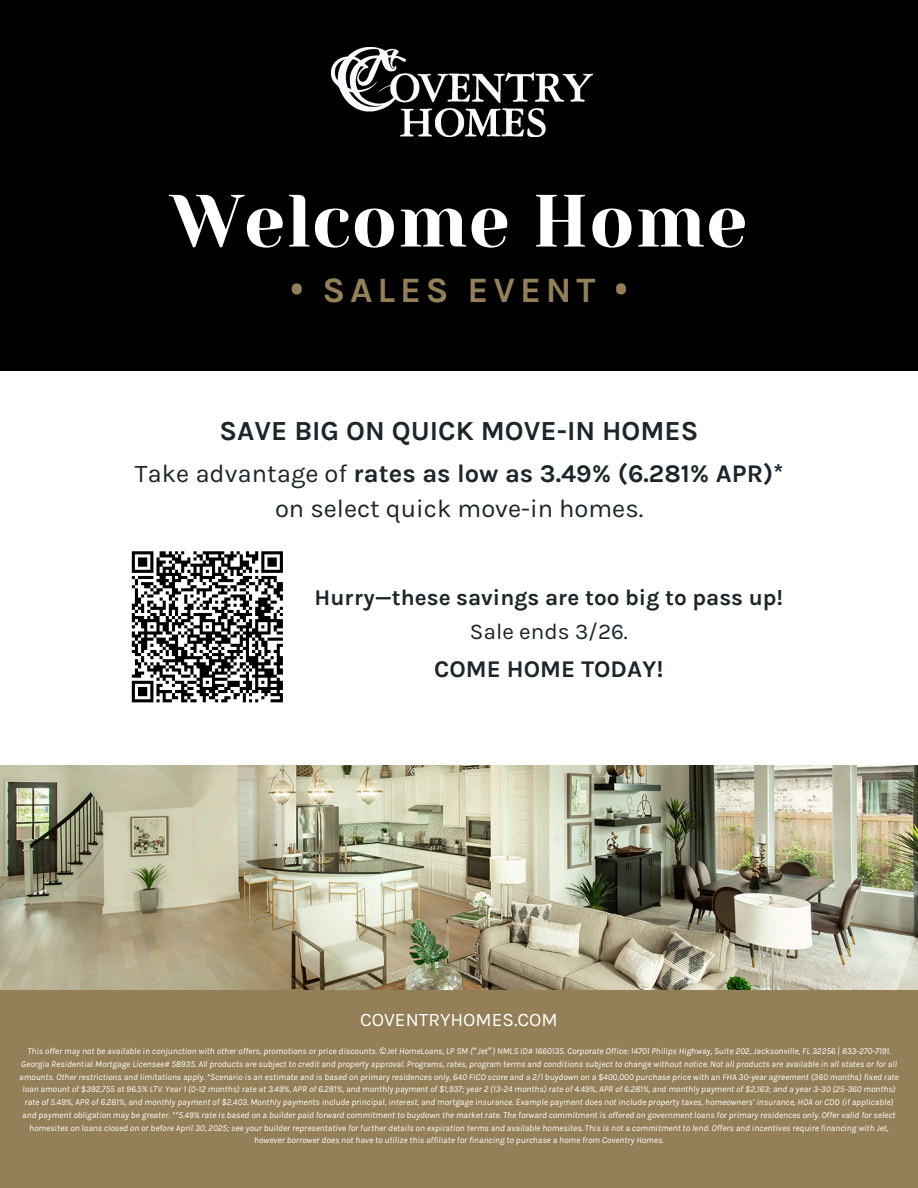
<style>
.page{position:relative;width:918px;height:1188px;background:#fff}
.page>*{position:absolute;margin:0;border:0;box-sizing:border-box;transform-origin:0 0}
.t1{font:73.8px "Yeseva One";letter-spacing:.01em;color:#fff}
.t2{font:700 35.85px "Karla";letter-spacing:.135em;color:#937f58}
.t3{font:700 27.6px "Karla";color:#1c252a}
.t4{font:25.5px/34.8px "Karla";color:#1c252a;text-align:center}
.t5{font:700 24px "Karla";color:#1c252a}
.t6{font:700 22.5px/33.8px "Karla";color:#1c252a;text-align:center}
.t7{font:19.05px "Karla";color:#fff}
.t8{font:italic 9px/12.8px "Karla";color:#fff;text-align:center}
.s1{font-family:"Noto Sans"}
.s2{font-weight:700}
.s3{font-weight:400}
.s4{font-family:"Noto Sans Gurmukhi";font-style:normal}
</style>
<div class="page">
<div style="left:0;top:0;width:918px;height:371px;background:#000"></div>
<div style="left:0;top:971px;width:918px;height:217px;background:#937f58"></div>
<img style="left:0;top:766px;width:918px;height:224px">
<img style="left:332px;top:47px;width:261px;height:89px">
<svg style="left:131px;top:551px;width:152px;height:152px"></svg>
<h2 class="t1" style="left:170px;top:179px;width:579px">Welcome Home</h2>
<h2 class="t2" style="left:290px;top:269px;width:339px"><span class="s1">•</span> SALES EVENT <span class="s1">•</span></h2>
<p class="t3" style="left:220px;top:414px;width:480px">SAVE BIG ON QUICK MOVE-IN HOMES</p>
<h3 class="t4" style="left:135px;top:456px;width:650px">Take advantage of <span class="s2">rates as low as 3.49% (6.281% APR)* </span>on select quick move-in homes.</h3>
<p class="t6" style="left:315px;top:581px;width:470px">Hurry—these savings are too big to pass up!<br><span class="s3">Sale ends 3/26.</span></p>
<h1 class="t5" style="left:434px;top:655px;width:231px">COME HOME TODAY!</h1>
<h5 class="t7" style="left:360px;top:1008px;width:199px">COVENTRYHOMES.COM</h5>
<h4 class="t8" style="left:19px;top:1045px;width:881px">This offer may not be available in conjunction with other offers, promotions or price discounts. <span class="s1">©</span>Jet HomeLoans, LP SM (<span class="s4">“</span>Jet<span class="s4">”</span>) NMLS ID# 1660135. Corporate Office: 14701 Philips Highway, Suite 202, Jacksonville, FL 32256 | 833-270-7191.<br>Georgia Residential Mortgage Licensee# 58935. All products are subject to credit and property approval. Programs, rates, program terms and conditions subject to change without notice. Not all products are available in all states or for all amounts. Other restrictions and limitations apply. *Scenario is an estimate and is based on primary residences only, 640 FICO score and a 2/1 buydown on a $400,000 purchase price with an FHA 30-year agreement (360 months) fixed rate loan amount of $392,755 at 96.5% LTV. Year 1 (0-12 months) rate at 3.49%, APR of 6.281%, and monthly payment of $1,937; year 2 (13-24 months) rate of 4.49%, APR of 6.281%, and monthly payment of $2,163; and a year 3-30 (25-360 months) rate of 5.49%, APR of 6.281%, and monthly payment of $2,403. Monthly payments include principal, interest, and mortgage insurance. Example payment does not include property taxes, homeowners’ insurance, HOA or CDD (if applicable) and payment obligation may be greater. **5.49% rate is based on a builder paid forward commitment to buydown the market rate. The forward commitment is offered on government loans for primary residences only. Offer valid for select homesites on loans closed on or before April 30, 2025; see your builder representative for further details on expiration terms and available homesites. This is not a commitment to lend. Offers and incentives require financing with Jet, however borrower does not have to utilize this affiliate for financing to purchase a home from Coventry Homes.</h4>
</div>
